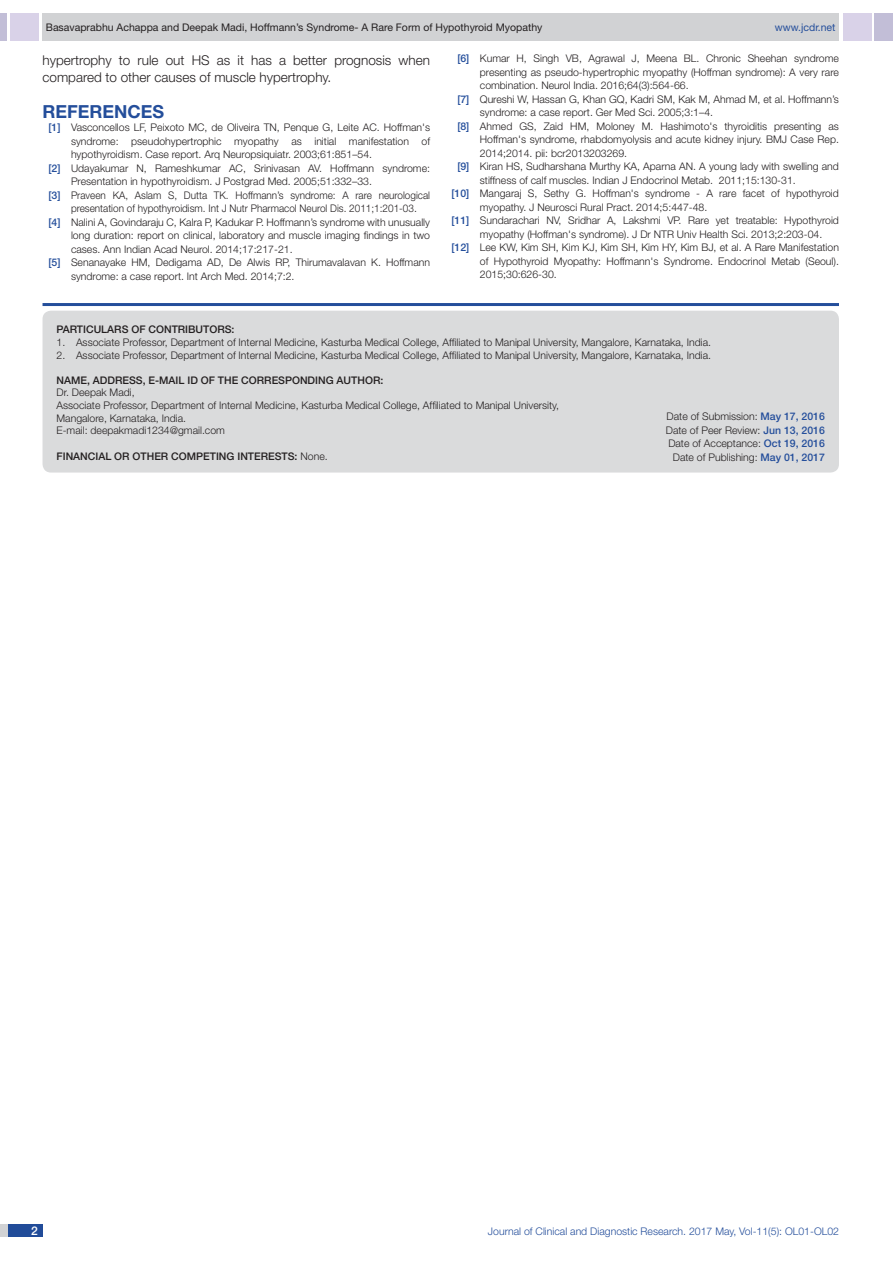
<style>
.page{position:relative;width:893px;height:1263px;background:#fff}
.page>*{position:absolute;margin:0;border:0;box-sizing:border-box;transform-origin:0 0}
.Heading{font:700 18px "Helvetica Neue";color:#244e9b}
.Body_text{font:300 13.5px/17.2px "Helvetica Neue";color:#231f20}
.t1{font:500 12px "Helvetica Neue";color:#fff}
.Partic_Contri_Txt{font:300 10.5px "Helvetica Neue";color:#231f20}
.Partic_Contri_Txt-2{font:300 10.5px "Helvetica Neue";color:#231f20;scale:.95 1}
.Partic_Contri_Head{font:500 10.5px "Helvetica Neue";color:#231f20}
.t2{font:10.5px "Helvetica Neue";color:#231f20}
.t3{font:300 10.5px "Helvetica Neue";color:#244e9b}
.t4{font:10.5px "Helvetica Neue";color:#244e9b}
.Partic_Contri_Head-2{font:300 10.5px "Helvetica Neue";color:#231f20}
.s1{font-weight:500;color:#244e9b}
.s2{font-weight:500}
</style>
<div class="page">
<div style="left:0;top:13px;width:7px;height:28px;background:#c2bed7"></div>
<div style="left:10px;top:13px;width:29px;height:28px;background:#d9d2e8"></div>
<div style="left:43px;top:13px;width:796px;height:28px;background:#d1d2d4"></div>
<div style="left:875px;top:13px;width:18px;height:28px;background:#c2bed7"></div>
<div style="left:843px;top:13px;width:29px;height:28px;background:#d9d2e8"></div>
<div style="left:0;top:1224px;width:43px;height:13px;background:#d1d2d4"></div>
<div style="left:8px;top:1224px;width:35px;height:13px;background:#214c99"></div>
<hr style="left:43px;top:303px;width:796px;height:3px;background:#244e9b">
<div style="left:43px;top:311px;width:796px;height:162px;background:#dadbdc;border-radius:9px"></div>
<p class="t2" style="left:46px;top:21px;width:498px">Basavaprabhu Achappa and Deepak Madi, Hoffmann’s Syndrome- A Rare Form of Hypothyroid Myopathy</p>
<p class="t4" style="left:775px;top:21px;width:62px">www.jcdr.net</p>
<p class="Body_text" style="left:43px;top:51px;width:389px">hypertrophy to rule out HS as it has a better prognosis when compared to other causes of muscle hypertrophy.</p>
<p class="Heading" style="left:43px;top:100px;width:123px">REFERENCES</p>
<p class="Partic_Contri_Txt" style="left:48px;top:121px;width:383px"><span class="s1">[1]</span> Vasconcellos LF, Peixoto MC, de Oliveira TN, Penque G, Leite AC. Hoffman's</p>
<p class="Partic_Contri_Txt" style="left:71px;top:134px;width:361px">syndrome: pseudohypertrophic myopathy as initial manifestation of</p>
<p class="Partic_Contri_Txt" style="left:71px;top:148px;width:303px">hypothyroidism. Case report. Arq Neuropsiquiatr. 2003;61:851–54.</p>
<p class="Partic_Contri_Txt" style="left:48px;top:161px;width:383px"><span class="s1">[2]</span> Udayakumar N, Rameshkumar AC, Srinivasan AV. Hoffmann syndrome:</p>
<p class="Partic_Contri_Txt" style="left:71px;top:175px;width:302px">Presentation in hypothyroidism. J Postgrad Med. 2005;51:332–33.</p>
<p class="Partic_Contri_Txt-2" style="left:48px;top:188px;width:403px"><span class="s1">[3]</span> Praveen KA, Aslam S, Dutta TK. Hoffmann’s syndrome: A rare neurological</p>
<p class="Partic_Contri_Txt-2" style="left:71px;top:202px;width:366px">presentation of hypothyroidism. Int J Nutr Pharmacol Neurol Dis. 2011;1:201-03.</p>
<p class="Partic_Contri_Txt" style="left:48px;top:215px;width:383px"><span class="s1">[4]</span> Nalini A, Govindaraju C, Kalra P, Kadukar P. Hoffmann’s syndrome with unusually</p>
<p class="Partic_Contri_Txt" style="left:71px;top:229px;width:361px">long duration: report on clinical, laboratory and muscle imaging findings in two</p>
<p class="Partic_Contri_Txt" style="left:71px;top:242px;width:223px">cases. Ann Indian Acad Neurol. 2014;17:217-21.</p>
<p class="Partic_Contri_Txt" style="left:48px;top:256px;width:383px"><span class="s1">[5]</span> Senanayake HM, Dedigama AD, De Alwis RP, Thirumavalavan K. Hoffmann</p>
<p class="Partic_Contri_Txt" style="left:71px;top:269px;width:225px">syndrome: a case report. Int Arch Med. 2014;7:2.</p>
<p class="Partic_Contri_Txt" style="left:457px;top:52px;width:383px"><span class="s1">[6]</span> Kumar H, Singh VB, Agrawal J, Meena BL. Chronic Sheehan syndrome</p>
<p class="Partic_Contri_Txt" style="left:480px;top:66px;width:361px">presenting as pseudo-hypertrophic myopathy (Hoffman syndrome): A very rare</p>
<p class="Partic_Contri_Txt" style="left:480px;top:79px;width:210px">combination. Neurol India. 2016;64(3):564-66.</p>
<p class="Partic_Contri_Txt" style="left:457px;top:93px;width:383px"><span class="s1">[7]</span> Qureshi W, Hassan G, Khan GQ, Kadri SM, Kak M, Ahmad M, et al. Hoffmann’s</p>
<p class="Partic_Contri_Txt" style="left:480px;top:106px;width:235px">syndrome: a case report. Ger Med Sci. 2005;3:1–4.</p>
<p class="Partic_Contri_Txt" style="left:457px;top:120px;width:383px"><span class="s1">[8]</span> Ahmed GS, Zaid HM, Moloney M. Hashimoto's thyroiditis presenting as</p>
<p class="Partic_Contri_Txt" style="left:480px;top:133px;width:361px">Hoffman's syndrome, rhabdomyolysis and acute kidney injury. BMJ Case Rep.</p>
<p class="Partic_Contri_Txt" style="left:480px;top:147px;width:149px">2014;2014. pii: bcr2013203269.</p>
<p class="Partic_Contri_Txt" style="left:457px;top:160px;width:383px"><span class="s1">[9]</span> Kiran HS, Sudharshana Murthy KA, Aparna AN. A young lady with swelling and</p>
<p class="Partic_Contri_Txt" style="left:480px;top:174px;width:317px">stiffness of calf muscles. Indian J Endocrinol Metab. 2011;15:130-31.</p>
<p class="Partic_Contri_Txt" style="left:451px;top:187px;width:389px"><span class="s1">[10]</span> Mangaraj S, Sethy G. Hoffman's syndrome - A rare facet of hypothyroid</p>
<p class="Partic_Contri_Txt" style="left:480px;top:201px;width:229px">myopathy. J Neurosci Rural Pract. 2014;5:447-48.</p>
<p class="Partic_Contri_Txt" style="left:451px;top:214px;width:389px"><span class="s1">[11]</span> Sundarachari NV, Sridhar A, Lakshmi VP. Rare yet treatable: Hypothyroid</p>
<p class="Partic_Contri_Txt" style="left:480px;top:228px;width:344px">myopathy (Hoffman's syndrome). J Dr NTR Univ Health Sci. 2013;2:203-04.</p>
<p class="Partic_Contri_Txt" style="left:451px;top:241px;width:389px"><span class="s1">[12]</span> Lee KW, Kim SH, Kim KJ, Kim SH, Kim HY, Kim BJ, et al. A Rare Manifestation</p>
<p class="Partic_Contri_Txt" style="left:480px;top:255px;width:361px">of Hypothyroid Myopathy: Hoffmann's Syndrome. Endocrinol Metab (Seoul).</p>
<p class="Partic_Contri_Txt" style="left:480px;top:268px;width:78px">2015;30:626-30.</p>
<p class="Partic_Contri_Head" style="left:57px;top:323px;width:8px">PAR</p>
<p class="Partic_Contri_Head" style="left:77px;top:323px;width:159px">TICU LARS OF CONTRIBUTORS:</p>
<p class="Partic_Contri_Txt" style="left:57px;top:336px;width:656px">1. Associate Professor, Department of Internal Medicine, Kasturba Medical College, Affiliated to Manipal University, Mangalore, Karnataka, India.</p>
<p class="Partic_Contri_Txt" style="left:57px;top:348px;width:656px">2. Associate Professor, Department of Internal Medicine, Kasturba Medical College, Affiliated to Manipal University, Mangalore, Karnataka, India.</p>
<p class="Partic_Contri_Head" style="left:57px;top:374px;width:209px">NAME, ADDRESS, E-MAIL ID OF THE CORRE</p>
<p class="Partic_Contri_Head" style="left:278px;top:374px;width:107px">SPONDING AUTHOR:</p>
<p class="Partic_Contri_Txt" style="left:57px;top:386px;width:80px">Dr. Deepak Madi,</p>
<p class="Partic_Contri_Txt" style="left:57px;top:399px;width:504px">Associate Professor, Department of Internal Medicine, Kasturba Medical College, Affiliated to Manipal University,</p>
<p class="Partic_Contri_Txt" style="left:57px;top:411px;width:131px">Mangalore, Karnataka, India.</p>
<p class="Partic_Contri_Txt" style="left:57px;top:424px;width:170px">E-mail: deepakmadi1234@gmail.com</p>
<p class="Partic_Contri_Head" style="left:57px;top:449px;width:99px">Financial OR OTHER</p>
<p class="Partic_Contri_Head" style="left:171px;top:449px;width:91px">COMPETING INTERE</p>
<p class="Partic_Contri_Head-2" style="left:275px;top:449px;width:54px"><span class="s2">STS:</span> None.</p>
<p class="Partic_Contri_Txt" style="left:667px;top:410px;width:160px">Date of Submission: <span class="s1">May 17, 2016</span></p>
<p class="Partic_Contri_Txt" style="left:666px;top:423px;width:161px">Date of Peer Review: <span class="s1">Jun 13, 2016</span></p>
<p class="Partic_Contri_Txt" style="left:668px;top:437px;width:158px">Date of Acceptance: <span class="s1">Oct 19, 2016</span></p>
<p class="Partic_Contri_Txt" style="left:673px;top:450px;width:154px">Date of Publishing: <span class="s1">May 01, 2017</span></p>
<p class="t1" style="left:31px;top:1223px;width:8px">2</p>
<p class="t3" style="left:488px;top:1225px;width:353px">Journal of Clinical and Diagnostic Research. 2017 May, Vol-11(5): OL01-OL02</p>
</div>
